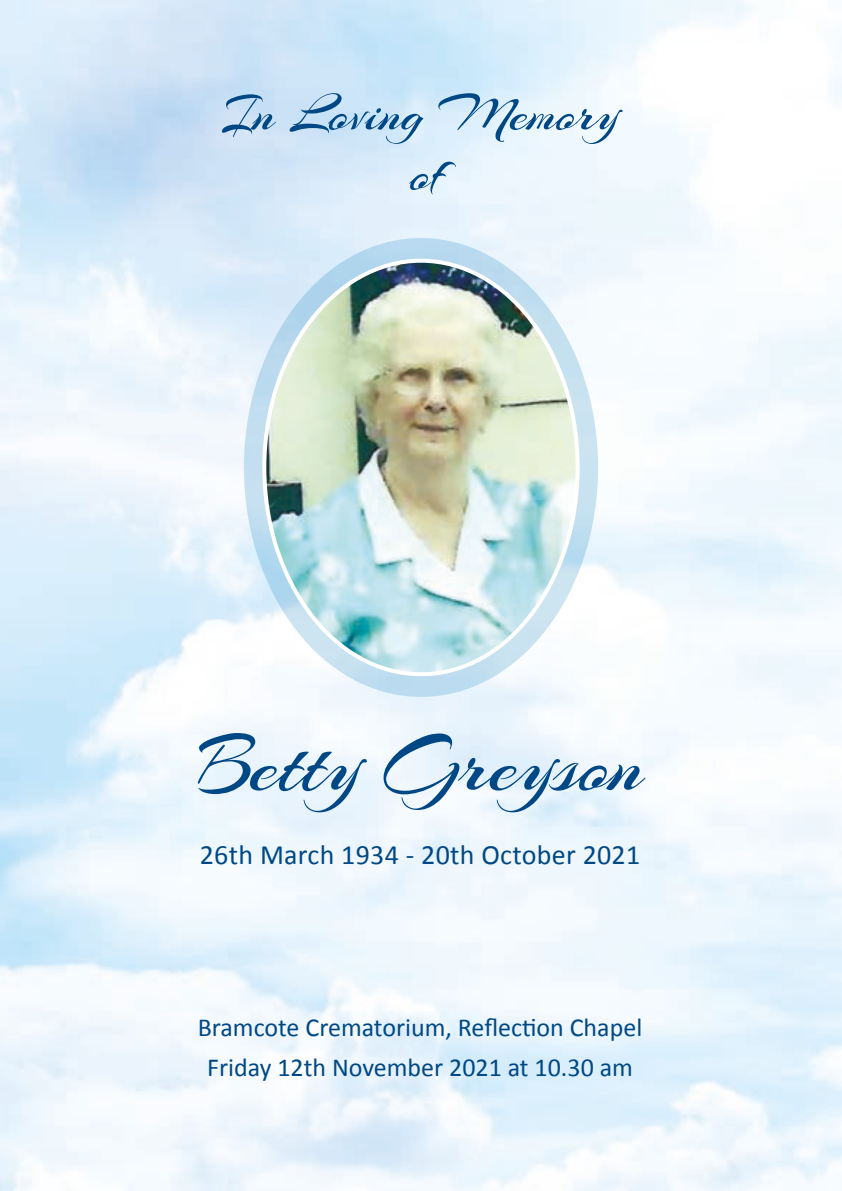
<style>
.page{position:relative;width:842px;height:1191px;background:#fff}
.page>*{position:absolute;margin:0;border:0;box-sizing:border-box;transform-origin:0 0}
.t1{font:84px "Arizonia";color:#004885}
.t2{font:54px/60px "Arizonia";color:#004885;text-align:center}
.t3{font:28px "Calibri";letter-spacing:.01em;color:#004885}
.t4{font:26px/40px "Calibri";color:#004885;text-align:center}
</style>
<div class="page">
<svg style="left:244px;top:238px;width:354px;height:459px;background:#c1deef"></svg>
<img style="left:264px;top:261px;width:314px;height:413px">
<h2 class="t2" style="left:222px;top:84px;width:398px">In Loving Memory of</h2>
<h1 class="t1" style="left:196px;top:713px;width:449px">Betty Greyson</h1>
<p class="t3" style="left:200px;top:837px;width:442px">26th March 1934 - 20th October 2021</p>
<p class="t4" style="left:198px;top:1007px;width:446px">Bramcote Crematorium, Reflection Chapel<br>Friday 12th November 2021 at 10.30 am</p>
</div>
